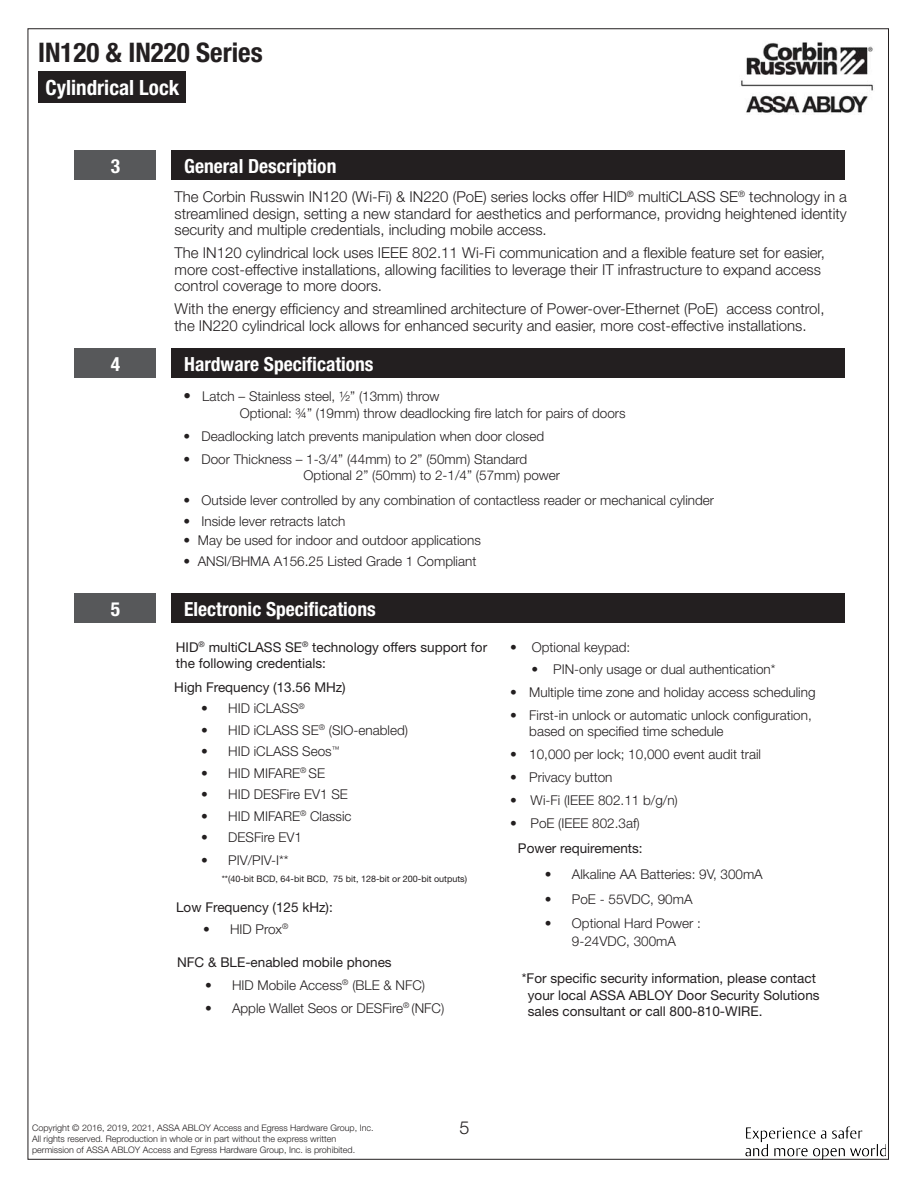
<style>
.page{position:relative;width:918px;height:1188px;background:#fff}
.page>*{position:absolute;margin:0;border:0;box-sizing:border-box;transform-origin:0 0}
.t1{font:700 condensed 27px "Helvetica Neue";color:#231f20}
.t2{font:700 condensed 21px "Helvetica Neue";color:#fff}
.SECTION_NAME_START{font:700 condensed 19.5px "Helvetica Neue";color:#fff}
.Section_Number{font:700 condensed 19.5px "Helvetica Neue";color:#fff}
.t3{font:300 18px "Helvetica Neue";color:#231f20}
.Body_Text_I1_10_11{font:300 15px/16.5px "Helvetica Neue";color:#231f20}
.Body_Text_I0_11_13{font:300 13.5px/16.5px "Helvetica Neue";color:#231f20}
.Body_Text_I0_10_11{font:13.5px/16.5px "Helvetica Neue";color:#231f20}
.Body_First_Line_I1_1{font:300 13.5px "Helvetica Neue";color:#231f20}
.Body_Text_I0_9_11{font:13.5px/16.5px "Helvetica Neue";color:#231f20}
.Bullet_1_I110_11___2{font:13.5px "Helvetica Neue";color:#231f20}
.Bullet_1___5{font:13.5px "Helvetica Neue";color:#231f20}
.Body_Text_I0_11_13-2{font:13.5px "Helvetica Neue";color:#231f20}
.t4{font:300 9px/10.8px "Helvetica Neue";color:#231f20}
.Small_Text_1_Spacing{font:9px "Helvetica Neue";color:#231f20}
.s1{font-weight:400;font-size:15px}
</style>
<div class="page">
<div style="left:39px;top:72px;width:147px;height:31px;background:#231f20"></div>
<img style="left:741px;top:42px;width:132px;height:73px">
<img style="left:745px;top:1126px;width:141px;height:34px">
<div style="left:75px;top:150px;width:81px;height:30px;background:#57585a"></div>
<div style="left:171px;top:150px;width:673px;height:30px;background:#231f20"></div>
<div style="left:75px;top:348px;width:81px;height:30px;background:#57585a"></div>
<div style="left:171px;top:348px;width:673px;height:30px;background:#231f20"></div>
<div style="left:75px;top:593px;width:81px;height:30px;background:#57585a"></div>
<div style="left:171px;top:593px;width:673px;height:30px;background:#231f20"></div>
<h1 class="t1" style="left:38px;top:36px;width:226px">IN120 &amp; IN220 Series</h1>
<h2 class="t2" style="left:46px;top:74px;width:135px">Cylindrical Lock</h2>
<p class="Section_Number" style="left:111px;top:154px;width:11px">3</p>
<p class="SECTION_NAME_START" style="left:184px;top:154px;width:154px">General Description</p>
<p class="Body_Text_I1_10_11" style="left:175px;top:189px;width:674px;text-align:justify">The Corbin Russwin IN120 (Wi-Fi) &amp; IN220 (PoE) series locks offer HID<sup>®</sup> multiCLASS SE<sup>®</sup> technology in a streamlined design, setting a new standard for aesthetics and performance, providng heightened identity security and multiple credentials, including mobile access.</p>
<p class="Body_Text_I1_10_11" style="left:175px;top:245px;width:652px">The IN120 cylindrical lock uses IEEE 802.11 Wi-Fi communication and a flexible feature set for easier, more cost-effective installations, allowing facilities to leverage their IT infrastructure to expand access control coverage to more doors.</p>
<p class="Body_Text_I1_10_11" style="left:175px;top:301px;width:652px">With the energy efficiency and streamlined architecture of Power-over-Ethernet (PoE) access control, the IN220 cylindrical lock allows for enhanced security and easier, more cost-effective installations.</p>
<p class="Section_Number" style="left:111px;top:352px;width:11px">4</p>
<p class="SECTION_NAME_START" style="left:184px;top:352px;width:191px">Hardware Specifications</p>
<p class="Body_Text_I0_11_13" style="left:240px;top:388px;width:387px;text-indent:-56px"><span class="s1">•</span> Latch – Stainless steel, ½” (13mm) throw<br>Optional: ¾” (19mm) throw deadlocking fire latch for pairs of doors</p>
<p class="Body_Text_I0_11_13" style="left:184px;top:427px;width:362px">• Deadlocking latch prevents manipulation when door closed</p>
<p class="Body_Text_I0_11_13" style="left:304px;top:450px;width:258px;text-indent:-120px">• Door Thickness – 1-3/4” (44mm) to 2” (50mm) Standard<br>Optional 2” (50mm) to 2-1/4” (57mm) power</p>
<p class="Body_First_Line_I1_1" style="left:184px;top:492px;width:532px">• Outside lever controlled by any combination of contactless reader or mechanical cylinder</p>
<p class="Body_First_Line_I1_1" style="left:184px;top:513px;width:163px">• Inside lever retracts latch</p>
<p class="Body_Text_I0_11_13" style="left:184px;top:531px;width:299px">• May be used for indoor and outdoor applications</p>
<p class="Body_Text_I0_11_13" style="left:184px;top:553px;width:294px">• ANSI/BHMA A156.25 Listed Grade 1 Compliant</p>
<p class="Section_Number" style="left:111px;top:597px;width:11px">5</p>
<p class="SECTION_NAME_START" style="left:184px;top:597px;width:193px">Electronic Specifications</p>
<p class="Body_Text_I0_9_11" style="left:176px;top:639px;width:313px">HID<sup>®</sup> multiCLASS SE<sup>®</sup> technology offers support for the following credentials:</p>
<p class="Bullet_1_I110_11___2" style="left:174px;top:679px;width:173px">High Frequency (13.56 MHz)</p>
<p class="Body_Text_I0_11_13" style="left:201px;top:700px;width:105px">• HID iCLASS<sup>®</sup></p>
<p class="Body_Text_I0_11_13" style="left:201px;top:722px;width:208px">• HID iCLASS SE<sup>®</sup> (SIO-enabled)</p>
<p class="Body_Text_I0_11_13" style="left:201px;top:743px;width:140px">• HID iCLASS Seos<sup>™</sup></p>
<p class="Body_Text_I0_11_13" style="left:201px;top:764px;width:125px">• HID MIFARE<sup>®</sup> SE</p>
<p class="Body_Text_I0_11_13" style="left:201px;top:786px;width:148px">• HID DESFire EV1 SE</p>
<p class="Body_Text_I0_11_13" style="left:201px;top:807px;width:152px">• HID MIFARE<sup>®</sup> Classic</p>
<p class="Body_Text_I0_11_13" style="left:201px;top:829px;width:102px">• DESFire EV1</p>
<p class="Body_Text_I0_11_13" style="left:201px;top:852px;width:89px">• PIV/PIV-I**</p>
<p class="Small_Text_1_Spacing" style="left:222px;top:874px;width:247px">**(40-bit BCD, 64-bit BCD, 75 bit, 128-bit or 200-bit outputs)</p>
<p class="Bullet_1_I110_11___2" style="left:176px;top:899px;width:158px">Low Frequency (125 kHz):</p>
<p class="Body_Text_I0_11_13" style="left:203px;top:920px;width:87px">• HID Prox<sup>®</sup></p>
<p class="Bullet_1___5" style="left:177px;top:954px;width:216px">NFC &amp; BLE-enabled mobile phones</p>
<p class="Body_Text_I0_11_13" style="left:205px;top:976px;width:222px">• HID Mobile Access<sup>®</sup> (BLE &amp; NFC)</p>
<p class="Body_Text_I0_11_13" style="left:205px;top:999px;width:241px">• Apple Wallet Seos or DESFire<sup>®</sup> (NFC)</p>
<p class="Body_Text_I0_11_13" style="left:510px;top:638px;width:122px">• Optional keypad:</p>
<p class="Body_Text_I0_11_13" style="left:532px;top:660px;width:245px">• PIN-only usage or dual authentication*</p>
<p class="Body_Text_I0_11_13" style="left:510px;top:683px;width:307px">• Multiple time zone and holiday access scheduling</p>
<p class="Body_Text_I0_11_13" style="left:529px;top:706px;width:284px;text-indent:-19px">• First-in unlock or automatic unlock configuration, based on specified time schedule</p>
<p class="Body_Text_I0_11_13" style="left:510px;top:746px;width:252px">• 10,000 per lock; 10,000 event audit trail</p>
<p class="Body_Text_I0_11_13" style="left:510px;top:769px;width:104px">• Privacy button</p>
<p class="Body_Text_I0_11_13" style="left:510px;top:791px;width:169px">• Wi-Fi (IEEE 802.11 b/g/n)</p>
<p class="Body_Text_I0_11_13" style="left:510px;top:814px;width:131px">• PoE (IEEE 802.3af)</p>
<p class="Body_Text_I0_11_13-2" style="left:518px;top:840px;width:126px">Power requirements:</p>
<p class="Body_Text_I0_11_13" style="left:545px;top:866px;width:219px">• Alkaline AA Batteries: 9V, 300mA</p>
<p class="Body_Text_I0_11_13" style="left:545px;top:890px;width:149px">• PoE - 55VDC, 90mA</p>
<p class="Body_Text_I0_11_13" style="left:545px;top:914px;width:158px;line-height:18px;text-align:center">• Optional Hard Power :<br>9-24VDC, 300mA</p>
<p class="Body_Text_I0_10_11" style="left:528px;top:970px;width:293px;text-indent:-6px">*For specific security information, please contact your local ASSA ABLOY Door Security Solutions sales consultant or call 800-810-WIRE.</p>
<p class="t4" style="left:32px;top:1122px;width:343px">Copyright © 2016, 2019, 2021, ASSA ABLOY Access and Egress Hardware Group, Inc.<br>All rights reserved. Reproduction in whole or in part without the express written permission of ASSA ABLOY Access and Egress Hardware Group, Inc. is prohibited.</p>
<h3 class="t3" style="left:460px;top:1117px;width:12px">5</h3>
</div>
